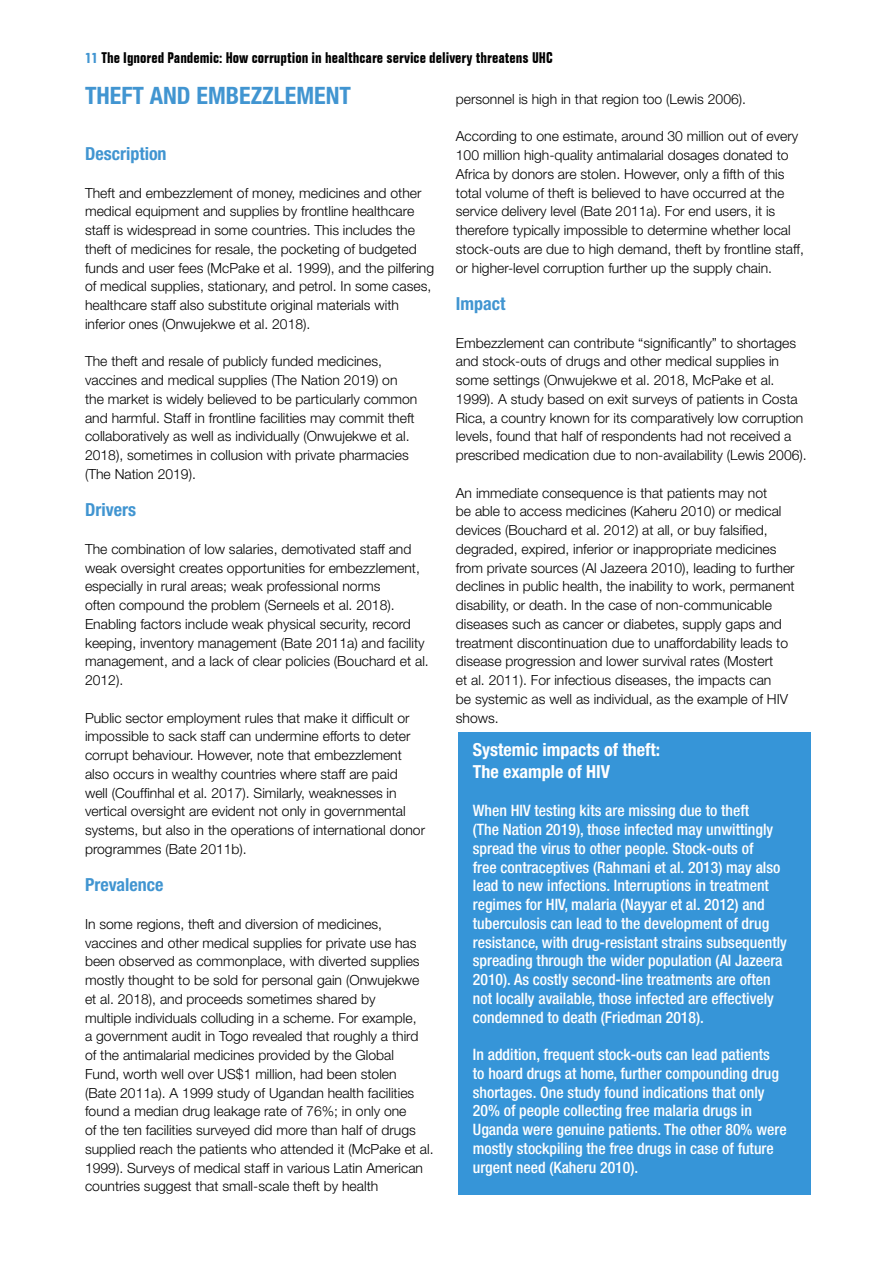
<style>
.page{position:relative;width:893px;height:1263px;background:#fff}
.page>*{position:absolute;margin:0;border:0;box-sizing:border-box;transform-origin:0 0}
.heading_2{font:700 condensed 24px "Helvetica Neue LT Pro";color:#4195d1}
.t1{font:700 condensed 18px "Helvetica Neue LT Pro";color:#fff}
.t2{font:700 condensed 18px "Helvetica Neue LT Pro";color:#4195d1}
.Text_Box{font:500 condensed 15.75px/18.8px "Helvetica Neue LT Pro";color:#fff}
.t3{font:700 condensed 15px "Folio BT";color:#000}
.t4{font:300 13.95px/18.8px "Helvetica Neue LT Pro";color:#000}
.s1{color:#4195d1}
</style>
<div class="page">
<div style="left:458px;top:732px;width:352px;height:462px;background:#3695d8"></div>
<p class="t3" style="left:85px;top:49px;width:469px"><span class="s1">11</span> The Ignored Pandemic: How corruption in healthcare service delivery threatens UHC</p>
<p class="heading_2" style="left:85px;top:81px;width:267px">THEFT AND EMBEZZLEMENT</p>
<p class="t4" style="left:456px;top:89px;width:292px">personnel is high in that region too (Lewis 2006).</p>
<p class="t4" style="left:456px;top:127px;width:350px">According to one estimate, around 30 million out of every 100 million high-quality antimalarial dosages donated to Africa by donors are stolen. However, only a fifth of this total volume of theft is believed to have occurred at the service delivery level (Bate 2011a). For end users, it is therefore typically impossible to determine whether local stock-outs are due to high demand, theft by frontline staff, or higher-level corruption further up the supply chain.</p>
<p class="t2" style="left:456px;top:293px;width:51px">Impact</p>
<p class="t4" style="left:456px;top:333px;width:352px">Embezzlement can contribute “significantly” to shortages and stock-outs of drugs and other medical supplies in some settings (Onwujekwe et al. 2018, McPake et al.<br>1999). A study based on exit surveys of patients in Costa Rica, a country known for its comparatively low corruption levels, found that half of respondents had not received a prescribed medication due to non-availability (Lewis 2006).</p>
<p class="t4" style="left:456px;top:483px;width:340px">An immediate consequence is that patients may not<br>be able to access medicines (Kaheru 2010) or medical devices (Bouchard et al. 2012) at all, or buy falsified, degraded, expired, inferior or inappropriate medicines from private sources (Al Jazeera 2010), leading to further declines in public health, the inability to work, permanent disability, or death. In the case of non-communicable diseases such as cancer or diabetes, supply gaps and treatment discontinuation due to unaffordability leads to disease progression and lower survival rates (Mostert<br>et al. 2011). For infectious diseases, the impacts can<br>be systemic as well as individual, as the example of HIV shows.</p>
<p class="t1" style="left:473px;top:739px;width:189px">Systemic impacts of theft:</p>
<p class="t1" style="left:473px;top:761px;width:139px">The example of HIV</p>
<p class="Text_Box" style="left:473px;top:801px;width:316px">When HIV testing kits are missing due to theft<br>(The Nation 2019), those infected may unwittingly spread the virus to other people. Stock-outs of<br>free contraceptives (Rahmani et al. 2013) may also lead to new infections. Interruptions in treatment regimes for HIV, malaria (Nayyar et al. 2012) and tuberculosis can lead to the development of drug resistance, with drug-resistant strains subsequently spreading through the wider population (Al Jazeera 2010). As costly second-line treatments are often not locally available, those infected are effectively condemned to death (Friedman 2018).</p>
<p class="Text_Box" style="left:473px;top:1045px;width:315px">In addition, frequent stock-outs can lead patients<br>to hoard drugs at home, further compounding drug shortages. One study found indications that only 20% of people collecting free malaria drugs in Uganda were genuine patients. The other 80% were mostly stockpiling the free drugs in case of future urgent need (Kaheru 2010).</p>
<p class="t2" style="left:85px;top:143px;width:83px">Description</p>
<p class="t4" style="left:85px;top:183px;width:351px">Theft and embezzlement of money, medicines and other medical equipment and supplies by frontline healthcare staff is widespread in some countries. This includes the theft of medicines for resale, the pocketing of budgeted funds and user fees (McPake et al. 1999), and the pilfering of medical supplies, stationary, and petrol. In some cases, healthcare staff also substitute original materials with inferior ones (Onwujekwe et al. 2018).</p>
<p class="t4" style="left:85px;top:352px;width:334px">The theft and resale of publicly funded medicines, vaccines and medical supplies (The Nation 2019) on the market is widely believed to be particularly common and harmful. Staff in frontline facilities may commit theft collaboratively as well as individually (Onwujekwe et al.<br>2018), sometimes in collusion with private pharmacies (The Nation 2019).</p>
<p class="t2" style="left:85px;top:499px;width:52px">Drivers</p>
<p class="t4" style="left:85px;top:539px;width:345px">The combination of low salaries, demotivated staff and weak oversight creates opportunities for embezzlement, especially in rural areas; weak professional norms<br>often compound the problem (Serneels et al. 2018).<br>Enabling factors include weak physical security, record keeping, inventory management (Bate 2011a) and facility management, and a lack of clear policies (Bouchard et al.<br>2012).</p>
<p class="t4" style="left:85px;top:708px;width:342px">Public sector employment rules that make it difficult or impossible to sack staff can undermine efforts to deter corrupt behaviour. However, note that embezzlement also occurs in wealthy countries where staff are paid<br>well (Couffinhal et al. 2017). Similarly, weaknesses in vertical oversight are evident not only in governmental systems, but also in the operations of international donor programmes (Bate 2011b).</p>
<p class="t2" style="left:85px;top:874px;width:80px">Prevalence</p>
<p class="t4" style="left:85px;top:914px;width:350px">In some regions, theft and diversion of medicines, vaccines and other medical supplies for private use has been observed as commonplace, with diverted supplies mostly thought to be sold for personal gain (Onwujekwe et al. 2018), and proceeds sometimes shared by<br>multiple individuals colluding in a scheme. For example,<br>a government audit in Togo revealed that roughly a third<br>of the antimalarial medicines provided by the Global<br>Fund, worth well over US$1 million, had been stolen<br>(Bate 2011a). A 1999 study of Ugandan health facilities found a median drug leakage rate of 76%; in only one<br>of the ten facilities surveyed did more than half of drugs supplied reach the patients who attended it (McPake et al.<br>1999). Surveys of medical staff in various Latin American countries suggest that small-scale theft by health</p>
</div>
